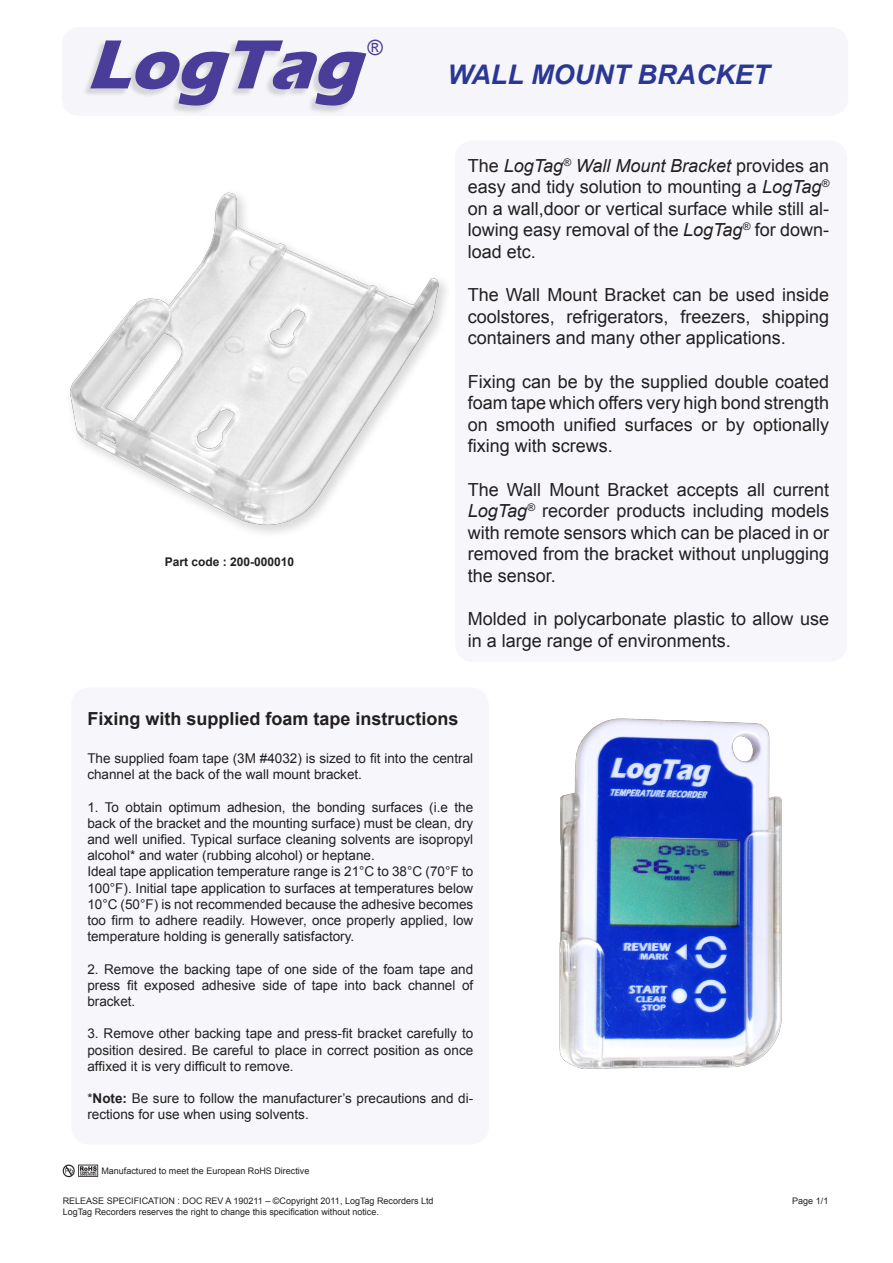
<style>
.page{position:relative;width:893px;height:1263px;background:#fff}
.page>*{position:absolute;margin:0;border:0;box-sizing:border-box;transform-origin:0 0}
.t1{font:italic 700 72px "Eras ITC";color:#493d99}
.t2{font:italic 700 27px "Arial";color:#2a3895}
.t3{font:21px "Arial";color:#483d99}
.t4{font:18px/21.6px "Arial";color:#231f20;text-align:justify}
.t5{font:700 18px "Arial";color:#231f20}
.t6{font:13.5px/16.2px "Arial";color:#231f20;text-align:justify}
.t7{font:700 12px "Arial";color:#231f20}
.t8{font:9px "Arial";color:#231f20}
.s1{font-style:italic}
.s2{font-weight:700}
</style>
<div class="page">
<div style="left:455px;top:140px;width:392px;height:522px;background:#f7f7fb;border-radius:18px"></div>
<div style="left:62px;top:27px;width:786px;height:89px;background:#f6f5fa;border-radius:18px"></div>
<div style="left:80px;top:39px;width:415px;height:106px;background:#000;opacity:.14"></div>
<img style="left:70px;top:192px;width:376px;height:341px">
<div style="left:71px;top:687px;width:418px;height:457px;background:#f7f7fb;border-radius:18px"></div>
<img style="left:559px;top:718px;width:223px;height:351px">
<img style="left:62px;top:1164px;width:36px;height:13px">
<p class="t3" style="left:367px;top:33px;width:17px">®</p>
<p class="t1" style="left:87px;top:23px;width:297px">LogTag</p>
<p class="t7" style="left:165px;top:554px;width:131px">Part code : 200-000010</p>
<p class="t2" style="left:447px;top:57px;width:323px">WALL MOUNT BRACKET</p>
<p class="t4" style="left:468px;top:155px;width:363px">The <span class="s1">LogTag</span><sup>®</sup> <span class="s1">Wall Mount Bracket</span> provides an easy and tidy solution to mounting a <span class="s1">LogTag</span><sup>® </sup>on a wall,door or vertical surface while still al&shy;lowing easy removal of the <span class="s1">LogTag</span><sup>®</sup> for down&shy;load etc.</p>
<p class="t4" style="left:468px;top:284px;width:363px">The Wall Mount Bracket can be used inside coolstores, refrigerators, freezers, shipping containers and many other applications.</p>
<p class="t4" style="left:468px;top:371px;width:363px">Fixing can be by the supplied double coated foam tape which offers very high bond strength on smooth unified surfaces or by optionally fixing with screws.</p>
<p class="t4" style="left:468px;top:479px;width:363px">The Wall Mount Bracket accepts all current <span class="s1">LogTag</span><sup>®</sup> recorder products including models with remote sensors which can be placed in or removed from the bracket without unplugging the sensor.</p>
<p class="t4" style="left:468px;top:608px;width:363px">Molded in polycarbonate plastic to allow use in a large range of environments.</p>
<p class="t5" style="left:87px;top:707px;width:373px">Fixing with supplied foam tape instructions</p>
<p class="t6" style="left:87px;top:750px;width:387px">The supplied foam tape (3M #4032) is sized to fit into the central channel at the back of the wall mount bracket.</p>
<p class="t6" style="left:87px;top:799px;width:387px">1. To obtain optimum adhesion, the bonding surfaces (i.e the back of the bracket and the mounting surface) must be clean, dry and well unified. Typical surface cleaning solvents are isopropyl alcohol* and water (rubbing alcohol) or heptane.</p>
<p class="t6" style="left:87px;top:864px;width:387px">Ideal tape application temperature range is 21°C to 38°C (70°F to 100°F). Initial tape application to surfaces at temperatures below 10°C (50°F) is not recommended because the adhesive becomes too firm to adhere readily. However, once properly applied, low temperature holding is generally satisfactory.</p>
<p class="t6" style="left:87px;top:961px;width:387px">2. Remove the backing tape of one side of the foam tape and press fit exposed adhesive side of tape into back channel of bracket.</p>
<p class="t6" style="left:87px;top:1026px;width:387px">3. Remove other backing tape and press-fit bracket carefully to position desired. Be careful to place in correct position as once affixed it is very difficult to remove.</p>
<p class="t6" style="left:87px;top:1090px;width:387px">*<span class="s2">Note:</span> Be sure to follow the manufacturer’s precautions and di&shy;rections for use when using solvents.</p>
<p class="t8" style="left:101px;top:1164px;width:210px">Manufactured to meet the European RoHS Directive</p>
<p class="t8" style="left:63px;top:1195px;width:372px">RELEASE SPECIFICATION : DOC REV A 190211 – ©Copyright 2011, LogTag Recorders Ltd</p>
<p class="t8" style="left:792px;top:1195px;width:38px">Page 1/1</p>
<p class="t8" style="left:63px;top:1206px;width:318px">LogTag Recorders reserves the right to change this specification without notice.</p>
</div>
